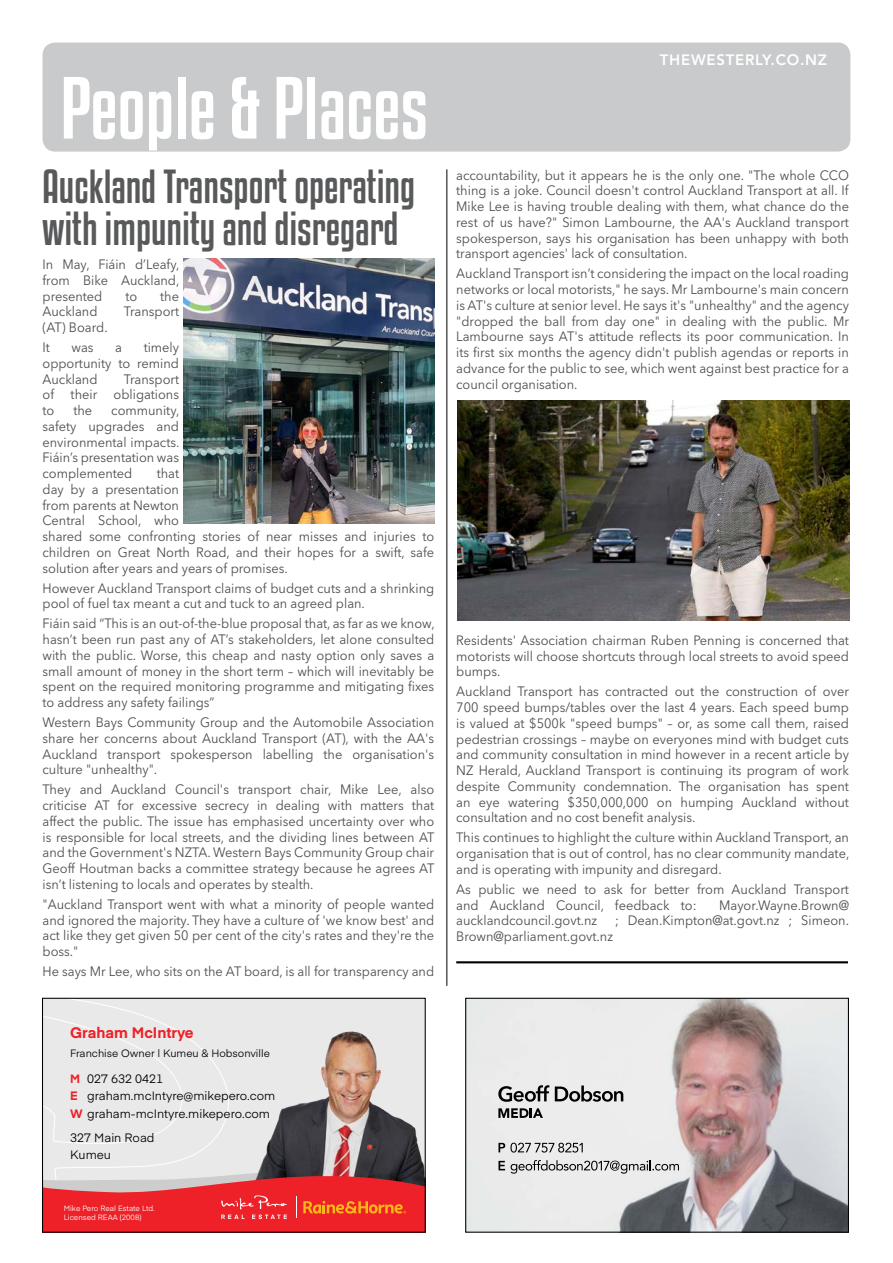
<style>
.page{position:relative;width:893px;height:1263px;background:#fff}
.page>*{position:absolute;margin:0;border:0;box-sizing:border-box;transform-origin:0 0}
.t1{font:78px "Kenyan Coffee Rg";color:#fff}
.t2{font:42px/42px "Kenyan Coffee Rg";color:#58595b}
.t3{font:800 15px "Avenir LT Std";letter-spacing:.05em;color:#fff}
.t4{font:700 15px "Eina 01";color:#ed2127}
.t5{font:13.5px/15.8px "Avenir Next LT Pro";color:#4d4d4f;text-align:justify;scale:.95 1}
.t6{font:12px/17.5px "Eina 01";color:#000}
.t7{font:10.5px "Eina 01";color:#000}
.t8{font:7.5px/9px "Eina 01";color:#fff}
.s1{font-weight:700;color:#ed2127}
</style>
<div class="page">
<div style="left:43px;top:43px;width:807px;height:109px;background:#c9cacb;border-radius:13px"></div>
<hr style="left:446px;top:169px;width:1px;height:817px;background:#000">
<img style="left:467px;top:1000px;width:380px;height:231px">
<svg style="left:498px;top:1085px;width:51px;height:17px"></svg>
<svg style="left:555px;top:1085px;width:68px;height:17px"></svg>
<svg style="left:498px;top:1108px;width:45px;height:10px"></svg>
<svg style="left:498px;top:1143px;width:85px;height:9px"></svg>
<svg style="left:498px;top:1161px;width:7px;height:9px"></svg>
<svg style="left:511px;top:1160px;width:168px;height:14px;background:#b9b9b9"></svg>
<div style="left:465px;top:998px;width:384px;height:235px;border:1px solid #000"></div>
<img style="left:458px;top:401px;width:391px;height:220px">
<hr style="left:456px;top:961px;width:392px;height:2px;background:#000">
<svg style="left:44px;top:1000px;width:380px;height:231px;background:#d7abab"></svg>
<div style="left:42px;top:998px;width:384px;height:235px;border:1px solid #000"></div>
<img style="left:183px;top:258px;width:251px;height:266px">
<p class="t1" style="left:60px;top:55px;width:369px">People &amp; Places</p>
<p class="t2" style="left:43px;top:164px;width:374px">Auckland Transport operating with impunity and disregard</p>
<p class="t5" style="left:43px;top:256px;width:146px">In May, Fiáin d’Leafy, from Bike Auckland, presented</p>
<p class="t5" style="left:125px;top:288px;width:14px">to</p>
<p class="t5" style="left:160px;top:288px;width:21px">the</p>
<p class="t5" style="left:43px;top:304px;width:59px">Auckland</p>
<p class="t5" style="left:124px;top:304px;width:60px">Transport</p>
<p class="t5" style="left:43px;top:319px;width:70px">(AT) Board.</p>
<p class="t5" style="left:43px;top:339px;width:9px">It</p>
<p class="t5" style="left:72px;top:339px;width:25px">was</p>
<p class="t5" style="left:115px;top:339px;width:9px">a</p>
<p class="t5" style="left:43px;top:339px;width:145px;text-indent:101px">timely opportunity to remind Auckland</p>
<p class="t5" style="left:43px;top:371px;width:145px;text-indent:81px">Transport of their obligations to</p>
<p class="t5" style="left:73px;top:402px;width:21px">the</p>
<p class="t5" style="left:43px;top:402px;width:146px;text-indent:69px">community, safety upgrades and environmental impacts.<br>Fiáin’s presentation was complemented</p>
<p class="t5" style="left:43px;top:465px;width:414px;text-align:left;text-indent:114px">that<br>day by a presentation<br>from parents at Newton<br>Central School, who<br>shared some confronting stories of near misses and injuries to children on Great North Road, and their hopes for a swift, safe solution after years and years of promises.</p>
<p class="t5" style="left:43px;top:580px;width:414px">However Auckland Transport claims of budget cuts and a shrinking pool of fuel tax meant a cut and tuck to an agreed plan.</p>
<p class="t5" style="left:43px;top:616px;width:414px">Fiáin said “This is an out-of-the-blue proposal that, as far as we know, hasn’t been run past any of AT’s stakeholders, let alone consulted with the public. Worse, this cheap and nasty option only saves a small amount of money in the short term – which will inevitably be spent on the required monitoring programme and mitigating fixes to address any safety failings”</p>
<p class="t5" style="left:43px;top:714px;width:414px">Western Bays Community Group and the Automobile Association share her concerns about Auckland Transport (AT), with the AA's Auckland transport spokesperson labelling the organisation's culture "unhealthy".</p>
<p class="t5" style="left:43px;top:782px;width:414px">They and Auckland Council's transport chair, Mike Lee, also criticise AT for excessive secrecy in dealing with matters that affect the public. The issue has emphasised uncertainty over who is responsible for local streets, and the dividing lines between AT and the Government's NZTA. Western Bays Community Group chair Geoff Houtman backs a committee strategy because he agrees AT isn’t listening to locals and operates by stealth.</p>
<p class="t5" style="left:43px;top:896px;width:414px">"Auckland Transport went with what a minority of people wanted and ignored the majority. They have a culture of 'we know best' and act like they get given 50 per cent of the city's rates and they're the boss."</p>
<p class="t5" style="left:43px;top:963px;width:414px">He says Mr Lee, who sits on the AT board, is all for transparency and</p>
<p class="t4" style="left:70px;top:1021px;width:125px">Graham McIntrye</p>
<p class="t7" style="left:70px;top:1045px;width:201px">Franchise Owner | Kumeu &amp; Hobsonville</p>
<p class="t6" style="left:70px;top:1069px;width:207px"><span class="s1">M</span> 027 632 0421<br><span class="s1">E</span> graham.mcIntyre@mikepero.com<br><span class="s1">W</span> graham-mcIntyre.mikepero.com</p>
<p class="t6" style="left:70px;top:1128px;width:86px">327 Main Road<br>Kumeu</p>
<p class="t8" style="left:64px;top:1203px;width:93px">Mike Pero Real Estate Ltd.<br>Licensed REAA (2008)</p>
<p class="t3" style="left:660px;top:50px;width:169px">THEWESTERLY.CO.NZ</p>
<p class="t5" style="left:456px;top:167px;width:415px">accountability, but it appears he is the only one. "The whole CCO thing is a joke. Council doesn't control Auckland Transport at all. If Mike Lee is having trouble dealing with them, what chance do the rest of us have?" Simon Lambourne, the AA's Auckland transport spokesperson, says his organisation has been unhappy with both transport agencies' lack of consultation.</p>
<p class="t5" style="left:456px;top:266px;width:415px">Auckland Transport isn’t considering the impact on the local roading networks or local motorists," he says. Mr Lambourne's main concern is AT's culture at senior level. He says it's "unhealthy" and the agency "dropped the ball from day one" in dealing with the public. Mr Lambourne says AT's attitude reflects its poor communication. In its first six months the agency didn't publish agendas or reports in advance for the public to see, which went against best practice for a council organisation.</p>
<p class="t5" style="left:456px;top:632px;width:415px">Residents' Association chairman Ruben Penning is concerned that motorists will choose shortcuts through local streets to avoid speed bumps.</p>
<p class="t5" style="left:456px;top:684px;width:415px">Auckland Transport has contracted out the construction of over 700 speed bumps/tables over the last 4 years. Each speed bump is valued at $500k "speed bumps" – or, as some call them, raised pedestrian crossings – maybe on everyones mind with budget cuts and community consultation in mind however in a recent article by NZ Herald, Auckland Transport is continuing its program of work despite Community condemnation. The organisation has spent an eye watering $350,000,000 on humping Auckland without consultation and no cost benefit analysis.</p>
<p class="t5" style="left:456px;top:830px;width:415px">This continues to highlight the culture within Auckland Transport, an organisation that is out of control, has no clear community mandate, and is operating with impunity and disregard.</p>
<p class="t5" style="left:456px;top:881px;width:415px">As public we need to ask for better from Auckland Transport and Auckland Council, feedback to:</p>
<p class="t5" style="left:719px;top:897px;width:138px">Mayor.Wayne.Brown@</p>
<p class="t5" style="left:456px;top:913px;width:150px">aucklandcouncil.govt.nz</p>
<p class="t5" style="left:615px;top:913px;width:248px">; Dean.Kimpton@at.govt.nz ; Simeon.</p>
<p class="t5" style="left:456px;top:928px;width:167px">Brown@parliament.govt.nz</p>
</div>
